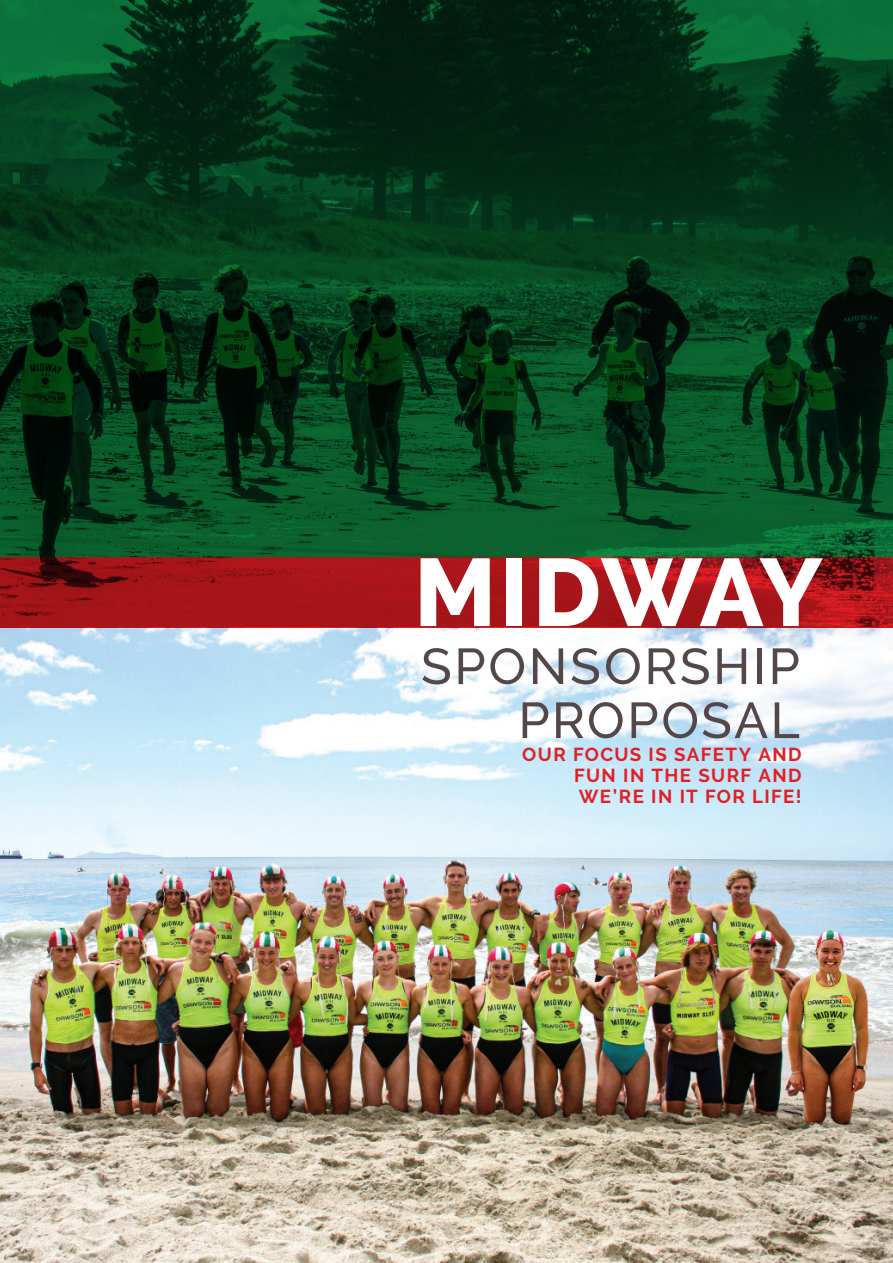
<style>
.page{position:relative;width:893px;height:1263px;background:#fff}
.page>*{position:absolute;margin:0;border:0;box-sizing:border-box;transform-origin:0 0}
.t1{font:800 95.4px "Raleway";color:#fff}
.t2{font:500 50.25px/54px "Raleway";letter-spacing:.05em;color:#54474a;text-align:right}
.t3{font:700 18.75px/21px "Raleway";letter-spacing:.07em;color:#e31e25;text-align:justify}
</style>
<div class="page">
<img style="left:0;top:0;width:893px;height:557px">
<img style="left:0;top:627px;width:893px;height:636px">
<svg style="left:0;top:557px;width:893px;height:70px;background:#a31419"></svg>
<h1 class="t1" style="left:414px;top:538px;width:410px">MIDWAY</h1>
<h2 class="t2" style="left:421px;top:639px;width:380px">SPONSORSHIP<br>PROPOSAL</h2>
<p class="t3" style="left:574px;top:744px;width:229px;text-indent:-52px">OUR FOCUS IS SAFETY AND FUN IN THE SURF AND WE’RE IN IT FOR LIFE!</p>
</div>
